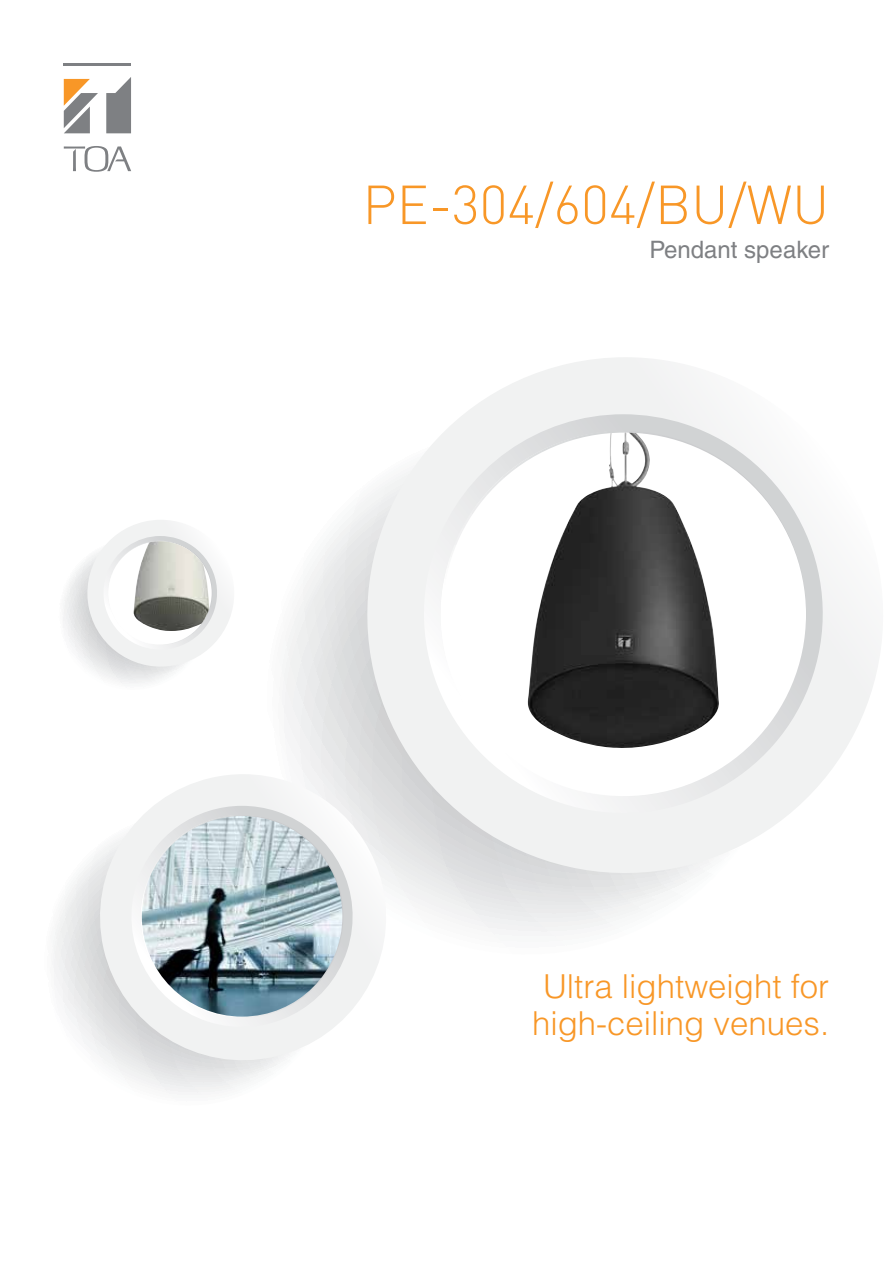
<style>
.page{position:relative;width:893px;height:1263px;background:#fff}
.page>*{position:absolute;margin:0;border:0;box-sizing:border-box;transform-origin:0 0}
.t1{font:300 54px "DIN";color:#f89727}
.t2{font:300 33px/37.5px "Helvetica LT Std";color:#f89727;text-align:center}
.t3{font:24px "Helvetica LT Std";color:#7e8083}
</style>
<div class="page">
<svg style="left:63px;top:520px;width:170px;height:163px"></svg>
<svg style="left:284px;top:525px;width:372px;height:407px"></svg>
<svg style="left:342px;top:357px;width:537px;height:541px"></svg>
<svg style="left:400px;top:409px;width:447px;height:428px"></svg>
<svg style="left:64px;top:79px;width:34px;height:54px"></svg>
<hr style="left:64px;top:64px;width:67px;height:2px;background:#7e8083">
<svg style="left:106px;top:77px;width:25px;height:56px"></svg>
<svg style="left:64px;top:146px;width:67px;height:25px"></svg>
<svg style="left:54px;top:867px;width:204px;height:226px"></svg>
<svg style="left:86px;top:774px;width:314px;height:300px"></svg>
<svg style="left:118px;top:803px;width:248px;height:237px"></svg>
<div style="left:443px;top:433px;width:363px;height:363px;background:#fff;border-radius:50%"></div>
<img style="left:527px;top:433px;width:195px;height:315px">
<div style="left:108px;top:541px;width:104px;height:103px;background:#fff;border-radius:50%"></div>
<img style="left:134px;top:541px;width:75px;height:90px">
<img style="left:142px;top:816px;width:200px;height:200px;border-radius:100px">
<h1 class="t1" style="left:362px;top:171px;width:468px">PE-304/604/BU/WU</h1>
<p class="t3" style="left:649px;top:236px;width:181px">Pendant speaker</p>
<p class="t2" style="left:532px;top:967px;width:299px">Ultra lightweight for high-ceiling venues.</p>
</div>
